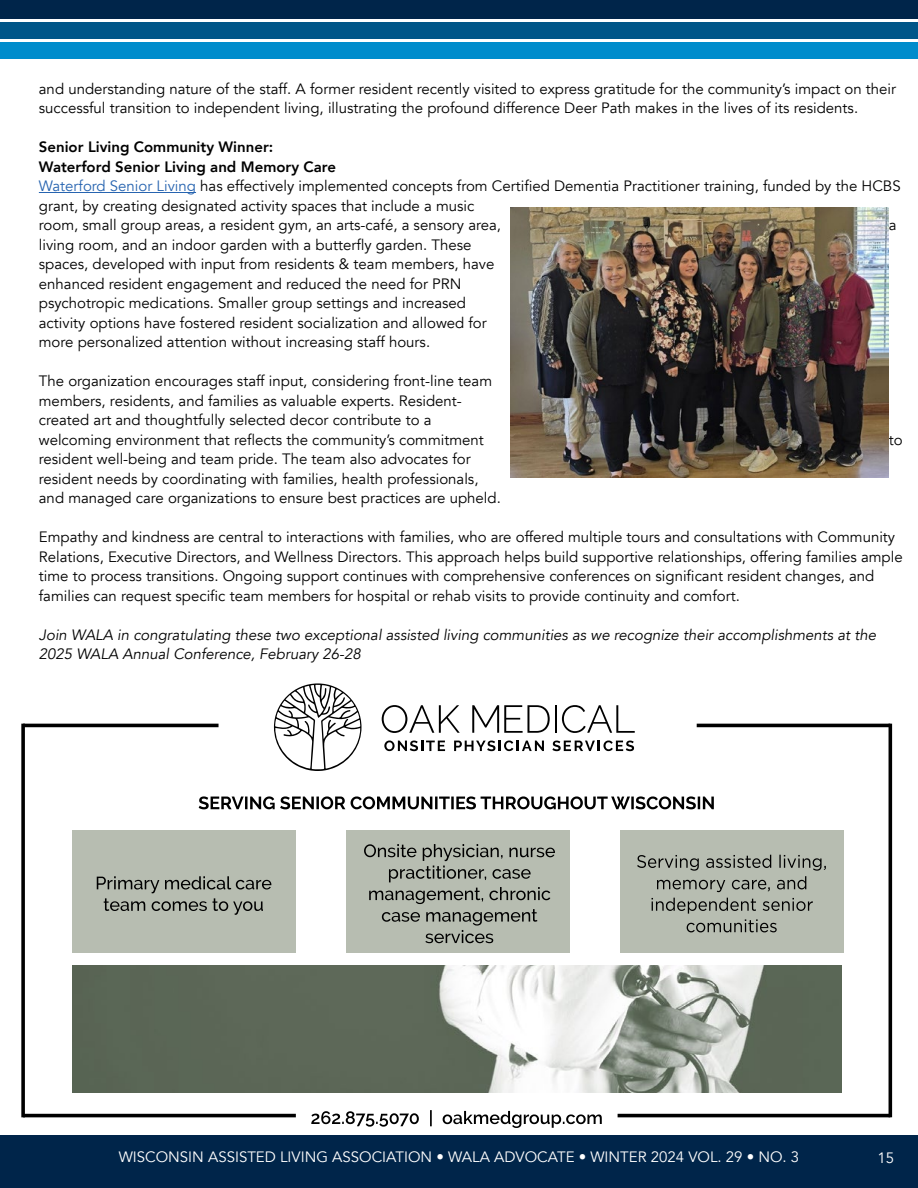
<style>
.page{position:relative;width:918px;height:1188px;background:#fff}
.page>*{position:absolute;margin:0;border:0;box-sizing:border-box;transform-origin:0 0}
.t1{font:15px/19.5px "Avenir";color:#000}
.t2{font:italic 15px/19.5px "Avenir";color:#000}
.t3{font:15px "Avenir";color:#fff}
.s1{font-weight:800}
.s2{color:#2764b0}
</style>
<div class="page">
<div style="left:0;top:0;width:918px;height:19px;background:#00254a"></div>
<div style="left:0;top:22px;width:918px;height:17px;background:#005689"></div>
<div style="left:0;top:42px;width:918px;height:16px;background:#008ccc"></div>
<hr style="left:39px;top:192px;width:157px;height:1px;background:#2764b0">
<img style="left:511px;top:207px;width:378px;height:270px">
<div style="left:0;top:1135px;width:918px;height:53px;background:#00254a"></div>
<img style="left:72px;top:965px;width:769px;height:127px">
<hr style="left:23px;top:724px;width:196px;height:3px;background:#000">
<hr style="left:23px;top:1114px;width:273px;height:3px;background:#000">
<hr style="left:618px;top:1114px;width:272px;height:3px;background:#000">
<svg style="left:21px;top:724px;width:4px;height:393px;background:#1a1a1a"></svg>
<hr style="left:889px;top:724px;width:3px;height:393px;background:#000">
<hr style="left:697px;top:724px;width:193px;height:3px;background:#000">
<div style="left:72px;top:830px;width:223px;height:123px;background:#b7bdb1"></div>
<svg style="left:97px;top:876px;width:174px;height:39px"></svg>
<div style="left:346px;top:830px;width:223px;height:123px;background:#b7bdb1"></div>
<svg style="left:364px;top:844px;width:191px;height:99px"></svg>
<div style="left:620px;top:830px;width:223px;height:123px;background:#b7bdb1"></div>
<svg style="left:311px;top:1110px;width:291px;height:18px"></svg>
<svg style="left:382px;top:705px;width:78px;height:28px"></svg>
<svg style="left:472px;top:705px;width:78px;height:28px"></svg>
<hr style="left:555px;top:705px;width:2px;height:28px;background:#000">
<svg style="left:562px;top:705px;width:73px;height:28px"></svg>
<svg style="left:384px;top:741px;width:61px;height:10px"></svg>
<svg style="left:454px;top:741px;width:90px;height:10px"></svg>
<svg style="left:552px;top:741px;width:82px;height:10px"></svg>
<svg style="left:274px;top:683px;width:88px;height:88px"></svg>
<svg style="left:199px;top:796px;width:515px;height:13px"></svg>
<svg style="left:652px;top:898px;width:161px;height:34px"></svg>
<svg style="left:637px;top:855px;width:189px;height:37px"></svg>
<p class="t1" style="left:39px;top:79px;width:859px">and understanding nature of the staff. A former resident recently visited to express gratitude for the community’s impact on their successful transition to independent living, illustrating the profound difference Deer Path makes in the lives of its residents.</p>
<p class="t1" style="left:39px;top:138px;width:863px"><span class="s1">Senior Living Community Winner:<br>Waterford Senior Living and Memory Care<br></span><span class="s2">Waterford Senior Living</span> has effectively implemented concepts from Certified Dementia Practitioner training, funded by the HCBS grant, by creating designated activity spaces that include a music<br>room, small group areas, a resident gym, an arts-café, a sensory area,</p>
<p class="t1" style="left:889px;top:216px;width:9px">a</p>
<p class="t1" style="left:39px;top:235px;width:457px">living room, and an indoor garden with a butterfly garden. These spaces, developed with input from residents &amp; team members, have enhanced resident engagement and reduced the need for PRN psychotropic medications. Smaller group settings and increased activity options have fostered resident socialization and allowed for more personalized attention without increasing staff hours.</p>
<p class="t1" style="left:39px;top:372px;width:455px">The organization encourages staff input, considering front-line team members, residents, and families as valuable experts. Resident&shy;created art and thoughtfully selected decor contribute to a welcoming environment that reflects the community’s commitment</p>
<p class="t1" style="left:889px;top:430px;width:15px">to</p>
<p class="t1" style="left:39px;top:450px;width:463px">resident well-being and team pride. The team also advocates for resident needs by coordinating with families, health professionals, and managed care organizations to ensure best practices are upheld.</p>
<p class="t1" style="left:39px;top:528px;width:865px">Empathy and kindness are central to interactions with families, who are offered multiple tours and consultations with Community Relations, Executive Directors, and Wellness Directors. This approach helps build supportive relationships, offering families ample time to process transitions. Ongoing support continues with comprehensive conferences on significant resident changes, and families can request specific team members for hospital or rehab visits to provide continuity and comfort.</p>
<p class="t2" style="left:39px;top:625px;width:839px">Join WALA in congratulating these two exceptional assisted living communities as we recognize their accomplishments at the<br>2025 WALA Annual Conference, February 26-28</p>
<p class="t3" style="left:119px;top:1148px;width:682px">WISCONSIN ASSISTED LIVING ASSOCIATION • WALA ADVOCATE • WINTER 2024 VOL. 29 • NO. 3</p>
<p class="t3" style="left:877px;top:1148px;width:18px">15</p>
</div>
